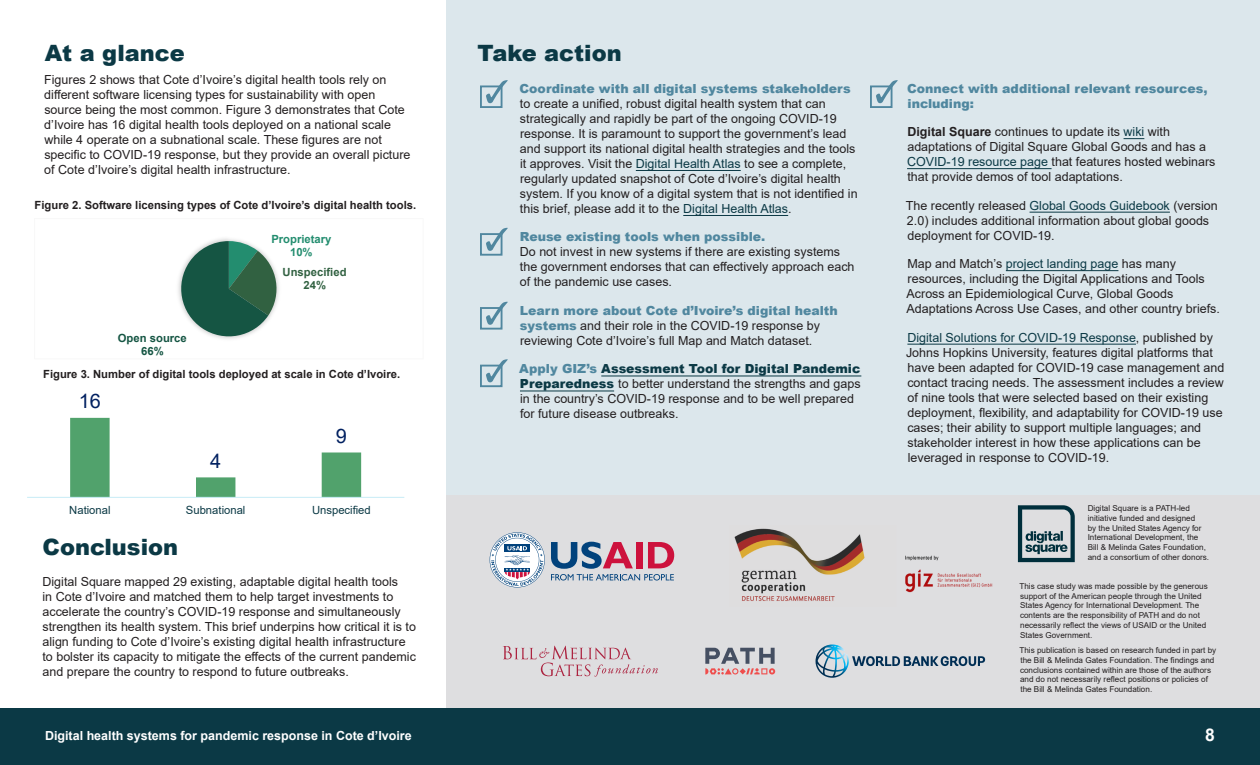
<style>
.page{position:relative;width:1260px;height:765px;background:#fff}
.page>*{position:absolute;margin:0;border:0;box-sizing:border-box;transform-origin:0 0}
.t1{font:900 22.5px "Arial";color:#0b3945}
.t2{font:20px "Arial";color:#002060}
.t3{font:700 17.5px "Arial";color:#fff}
.Text__take_action{font:12.5px/15px "Arial";color:#231f20}
.Text__body{font:12.5px/15px "Arial";color:#231f20}
.t4{font:700 12.5px "Arial";color:#fff}
.Text__take_action-2{font:900 12.5px/15px "Arial";color:#50879f}
.t5{font:700 11.25px "Arial";color:#231f20}
.t6{font:11.25px "Arial";letter-spacing:.005em;color:#0b3945}
.t7{font:700 11.25px/13px "Arial";color:#238d6f;text-align:center}
.t8{font:700 11.25px/13px "Arial";color:#316141;text-align:center}
.t9{font:700 11.25px/13px "Arial";color:#155543;text-align:center}
.t10{font:8.12px/9.8px "Arial";color:#231f20}
.s1{font-weight:900;color:#50879f}
.s2{color:#0b3945}
.s3{font-weight:900;color:#0b3945}
.s4{font-weight:700}
</style>
<div class="page">
<div style="left:446px;top:0;width:814px;height:765px;background:#dce7ec"></div>
<div style="left:446px;top:495px;width:814px;height:270px;background:#dedee0"></div>
<svg style="left:1124px;top:138px;width:20px;height:1px"></svg>
<hr style="left:907px;top:168px;width:145px;height:1px;background:#0b3945">
<hr style="left:1030px;top:212px;width:140px;height:1px;background:#0b3945">
<hr style="left:1006px;top:270px;width:112px;height:1px;background:#0b3945">
<hr style="left:907px;top:344px;width:229px;height:1px;background:#0b3945">
<hr style="left:636px;top:170px;width:105px;height:1px;background:#0b3945">
<hr style="left:683px;top:215px;width:105px;height:1px;background:#0b3945">
<hr style="left:601px;top:376px;width:260px;height:1px;background:#0b3945">
<hr style="left:520px;top:391px;width:94px;height:1px;background:#0b3945">
<div style="left:480px;top:86px;width:23px;height:22px;border:2px solid #50879f"></div>
<svg style="left:486px;top:80px;width:22px;height:23px"></svg>
<div style="left:480px;top:233px;width:23px;height:23px;border:2px solid #50879f"></div>
<svg style="left:486px;top:228px;width:22px;height:23px"></svg>
<div style="left:480px;top:307px;width:23px;height:23px;border:2px solid #50879f"></div>
<svg style="left:486px;top:302px;width:22px;height:23px"></svg>
<div style="left:480px;top:365px;width:23px;height:22px;border:2px solid #50879f"></div>
<svg style="left:486px;top:359px;width:22px;height:23px"></svg>
<div style="left:870px;top:86px;width:22px;height:22px;border:2px solid #50879f"></div>
<svg style="left:876px;top:80px;width:22px;height:23px"></svg>
<svg style="left:177px;top:241px;width:102px;height:100px"></svg>
<svg style="left:70px;top:418px;width:291px;height:79px"></svg>
<hr style="left:27px;top:497px;width:377px;height:1px;background:#c7ecf6">
<svg style="left:1018px;top:505px;width:57px;height:57px"></svg>
<svg style="left:816px;top:645px;width:169px;height:33px"></svg>
<img style="left:734px;top:528px;width:259px;height:73px">
<svg style="left:705px;top:648px;width:70px;height:27px"></svg>
<svg style="left:551px;top:542px;width:123px;height:39px"></svg>
<svg style="left:490px;top:532px;width:55px;height:55px"></svg>
<svg style="left:503px;top:646px;width:155px;height:31px"></svg>
<div style="left:0;top:709px;width:1260px;height:56px;background:#0b3945"></div>
<h1 class="t1" style="left:45px;top:37px;width:142px">At a glance</h1>
<p class="Text__body" style="left:44px;top:72px;width:368px">Figures 2 shows that Cote d’Ivoire’s digital health tools rely on different software licensing types for sustainability with open source being the most common. Figure 3 demonstrates that Cote d’Ivoire has 16 digital health tools deployed on a national scale while 4 operate on a subnational scale. These figures are not specific to COVID-19 response, but they provide an overall picture of Cote d’Ivoire’s digital health infrastructure.</p>
<h5 class="t5" style="left:35px;top:198px;width:383px">Figure 2. Software licensing types of Cote d’Ivoire’s digital health tools.</h5>
<p class="t9" style="left:118px;top:331px;width:70px">Open source<br>66%</p>
<p class="t7" style="left:271px;top:232px;width:62px">Proprietary<br>10%</p>
<p class="t8" style="left:283px;top:266px;width:66px">Unspecified<br>24%</p>
<h5 class="t5" style="left:43px;top:366px;width:358px">Figure 3. Number of digital tools deployed at scale in Cote d’Ivoire.</h5>
<p class="t2" style="left:79px;top:387px;width:24px">16</p>
<p class="t2" style="left:210px;top:447px;width:13px">4</p>
<p class="t2" style="left:336px;top:422px;width:13px">9</p>
<h1 class="t1" style="left:477px;top:37px;width:146px">Take action</h1>
<p class="Text__take_action" style="left:520px;top:81px;width:340px"><span class="s1">Coordinate with all digital systems stakeholders </span>to create a unified, robust digital health system that can strategically and rapidly be part of the ongoing COVID-19 response. It is paramount to support the government’s lead and support its national digital health strategies and the tools it approves. Visit the <span class="s2">Digital Health Atlas</span> to see a complete, regularly updated snapshot of Cote d’Ivoire’s digital health system. If you know of a digital system that is not identified in this brief, please add it to the <span class="s2">Digital Health Atlas</span>.</p>
<p class="Text__take_action" style="left:520px;top:230px;width:336px"><span class="s1">Reuse existing tools when possible.<br></span>Do not invest in new systems if there are existing systems the government endorses that can effectively approach each of the pandemic use cases.</p>
<p class="Text__take_action" style="left:520px;top:303px;width:319px"><span class="s1">Learn more about Cote d’Ivoire’s digital health systems</span> and their role in the COVID-19 response by reviewing Cote d’Ivoire’s full Map and Match dataset.</p>
<p class="Text__take_action" style="left:519px;top:362px;width:343px"><span class="s1">Apply GIZ’s</span> <span class="s3">Assessment Tool for Digital Pandemic Preparedness</span> to better understand the strengths and gaps in the country’s COVID-19 response and to be well prepared for future disease outbreaks.</p>
<p class="Text__take_action-2" style="left:907px;top:80px;width:302px">Connect with additional relevant resources, including:</p>
<p class="Text__take_action" style="left:907px;top:124px;width:310px"><span class="s4">Digital Square</span> continues to update its <span class="s2">wiki</span> with adaptations of Digital Square Global Goods and has a <span class="s2">COVID-19 resource page</span> that features hosted webinars that provide demos of tool adaptations.</p>
<p class="Text__take_action" style="left:906px;top:198px;width:313px">The recently released <span class="s2">Global Goods Guidebook</span> (version<br>2.0) includes additional information about global goods deployment for COVID-19.</p>
<p class="Text__take_action" style="left:907px;top:256px;width:315px">Map and Match’s <span class="s2">project landing page</span> has many resources, including the Digital Applications and Tools Across an Epidemiological Curve, Global Goods Adaptations Across Use Cases, and other country briefs.</p>
<p class="Text__take_action" style="left:906px;top:330px;width:320px"><span class="s2">Digital Solutions for COVID-19 Response</span>, published by Johns Hopkins University, features digital platforms that have been adapted for COVID-19 case management and contact tracing needs. The assessment includes a review of nine tools that were selected based on their existing deployment, flexibility, and adaptability for COVID-19 use cases; their ability to support multiple languages; and stakeholder interest in how these applications can be leveraged in response to COVID-19.</p>
<p class="t6" style="left:69px;top:503px;width:43px">National</p>
<p class="t6" style="left:186px;top:503px;width:61px">Subnational</p>
<p class="t6" style="left:312px;top:503px;width:60px">Unspecified</p>
<p class="t10" style="left:1088px;top:503px;width:123px">Digital Square is a PATH-led initiative funded and designed<br>by the United States Agency for<br>International Development, the<br>Bill &amp; Melinda Gates Foundation, and a consortium of other donors.</p>
<p class="t10" style="left:1019px;top:581px;width:190px">This case study was made possible by the generous support of the American people through the United States Agency for International Development. The contents are the responsibility of PATH and do not necessarily reflect the views of USAID or the United States Government.</p>
<p class="t10" style="left:1019px;top:645px;width:198px">This publication is based on research funded in part by the Bill &amp; Melinda Gates Foundation. The findings and conclusions contained within are those of the authors and do not necessarily reflect positions or policies of the Bill &amp; Melinda Gates Foundation.</p>
<p class="t4" style="left:45px;top:727px;width:368px">Digital health systems for pandemic response in Cote d’Ivoire</p>
<h3 class="t3" style="left:1205px;top:723px;width:11px">8</h3>
<h1 class="t1" style="left:42px;top:530px;width:137px">Conclusion</h1>
<p class="Text__body" style="left:42px;top:575px;width:375px">Digital Square mapped 29 existing, adaptable digital health tools<br>in Cote d’Ivoire and matched them to help target investments to accelerate the country’s COVID-19 response and simultaneously strengthen its health system. This brief underpins how critical it is to align funding to Cote d’Ivoire’s existing digital health infrastructure to bolster its capacity to mitigate the effects of the current pandemic and prepare the country to respond to future outbreaks.</p>
</div>
